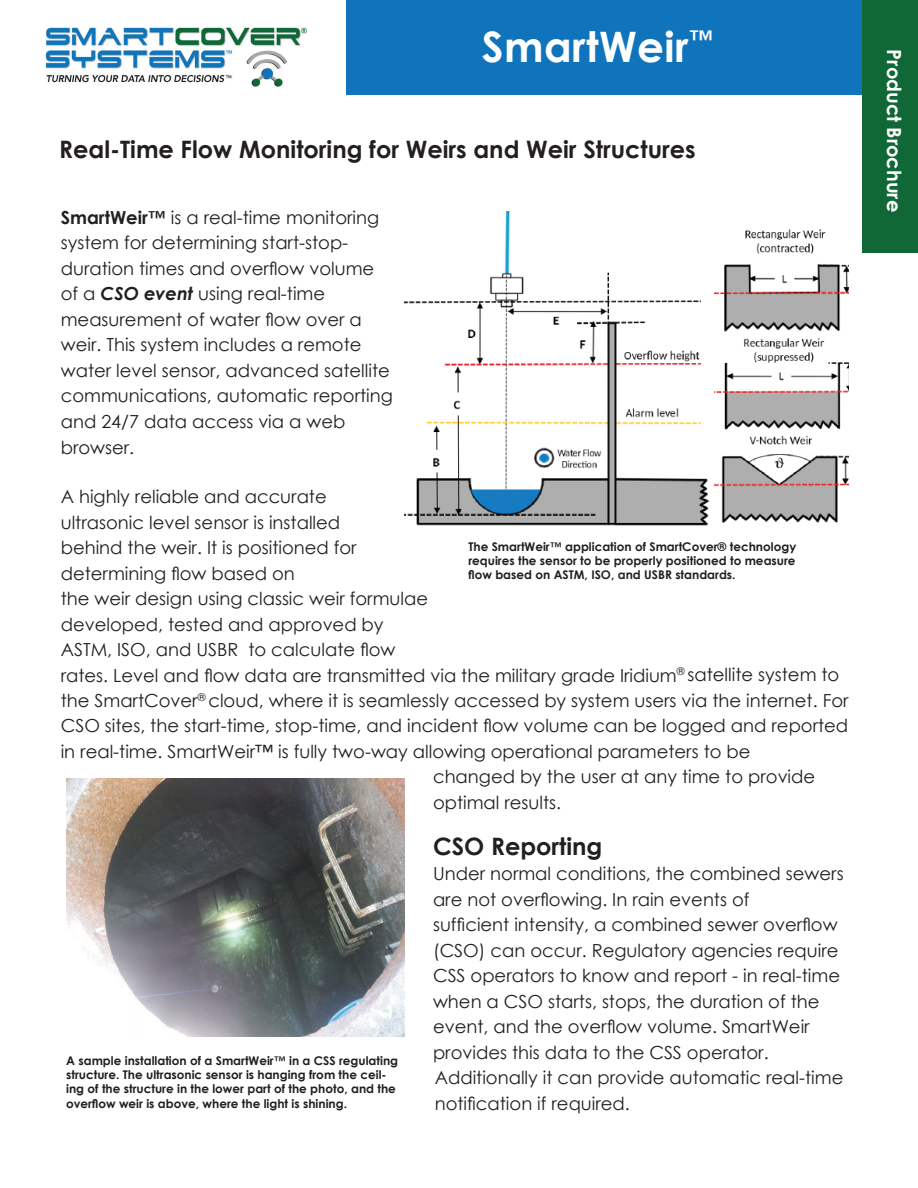
<style>
.page{position:relative;width:918px;height:1188px;background:#fff}
.page>*{position:absolute;margin:0;border:0;box-sizing:border-box;transform-origin:0 0}
.t1{font:700 42px "Century Gothic";letter-spacing:.01em;color:#fff}
.t2{font:700 24px "Century Gothic";color:#231f20}
.t3{font:700 19.5px "Century Gothic";color:#fff}
.t4{font:18px/25.5px "Century Gothic";color:#231f20}
.t5{font:700 12px/14.4px "Century Gothic";color:#231f20;text-align:justify}
.s1{font-weight:700}
.s2{font-weight:700;font-style:italic}
</style>
<div class="page">
<div style="left:347px;top:0;width:571px;height:94px;background:#1074bc"></div>
<div style="left:862px;top:0;width:56px;height:253px;background:#116837"></div>
<img style="left:405px;top:211px;width:444px;height:315px">
<img style="left:66px;top:779px;width:339px;height:257px">
<img style="left:45px;top:27px;width:262px;height:60px">
<h1 class="t1" style="left:482px;top:15px;width:233px">SmartWeir<sup>™</sup></h1>
<h2 class="t2" style="left:59px;top:131px;width:638px">Real-Time Flow Monitoring for Weirs and Weir Structures</h2>
<p class="t4" style="left:61px;top:204px;width:334px"><span class="s1">SmartWeir™</span> is a real-time monitoring system for determining start-stop&shy;duration times and overflow volume of a <span class="s2">CSO event</span> using real-time measurement of water flow over a weir. This system includes a remote water level sensor, advanced satellite communications, automatic reporting and 24/7 data access via a web browser.</p>
<p class="t4" style="left:61px;top:483px;width:268px">A highly reliable and accurate</p>
<p class="t4" style="left:61px;top:509px;width:281px">ultrasonic level sensor is installed</p>
<p class="t4" style="left:61px;top:534px;width:297px">behind the weir. It is positioned for</p>
<p class="t4" style="left:61px;top:560px;width:236px">determining flow based on</p>
<p class="t4" style="left:61px;top:586px;width:369px">the weir design using classic weir formulae</p>
<p class="t4" style="left:61px;top:611px;width:324px">developed, tested and approved by</p>
<p class="t4" style="left:61px;top:637px;width:336px">ASTM, ISO, and USBR to calculate flow</p>
<p class="t4" style="left:61px;top:662px;width:780px">rates. Level and flow data are transmitted via the military grade Iridium<sup>®</sup> satellite system to</p>
<p class="t4" style="left:61px;top:687px;width:789px">the SmartCover<sup>®</sup> cloud, where it is seamlessly accessed by system users via the internet. For</p>
<p class="t4" style="left:61px;top:713px;width:789px">CSO sites, the start-time, stop-time, and incident flow volume can be logged and reported</p>
<p class="t4" style="left:61px;top:738px;width:691px">in real-time. SmartWeir™ is fully two-way allowing operational parameters to be</p>
<p class="t4" style="left:433px;top:764px;width:384px">changed by the user at any time to provide</p>
<p class="t4" style="left:433px;top:789px;width:130px">optimal results.</p>
<h2 class="t2" style="left:433px;top:828px;width:171px">CSO Reporting</h2>
<p class="t4" style="left:433px;top:861px;width:412px">Under normal conditions, the combined sewers are not overflowing. In rain events of<br>sufficient intensity, a combined sewer overflow (CSO) can occur. Regulatory agencies require CSS operators to know and report - in real-time when a CSO starts, stops, the duration of the event, and the overflow volume. SmartWeir provides this data to the CSS operator.<br>Additionally it can provide automatic real-time notification if required.</p>
<p class="t5" style="left:468px;top:539px;width:329px">The SmartWeir™ application of SmartCover® technology requires the sensor to be properly positioned to measure flow based on ASTM, ISO, and USBR standards.</p>
<p class="t5" style="left:66px;top:1052px;width:333px;text-align:left">A sample installation of a SmartWeir™ in a CSS regulating structure. The ultrasonic sensor is hanging from the ceil&shy;ing of the structure in the lower part of the photo, and the overflow weir is above, where the light is shining.</p>
<p class="t3" style="left:909px;top:49px;width:164px;rotate:90deg">Product Brochure</p>
</div>
